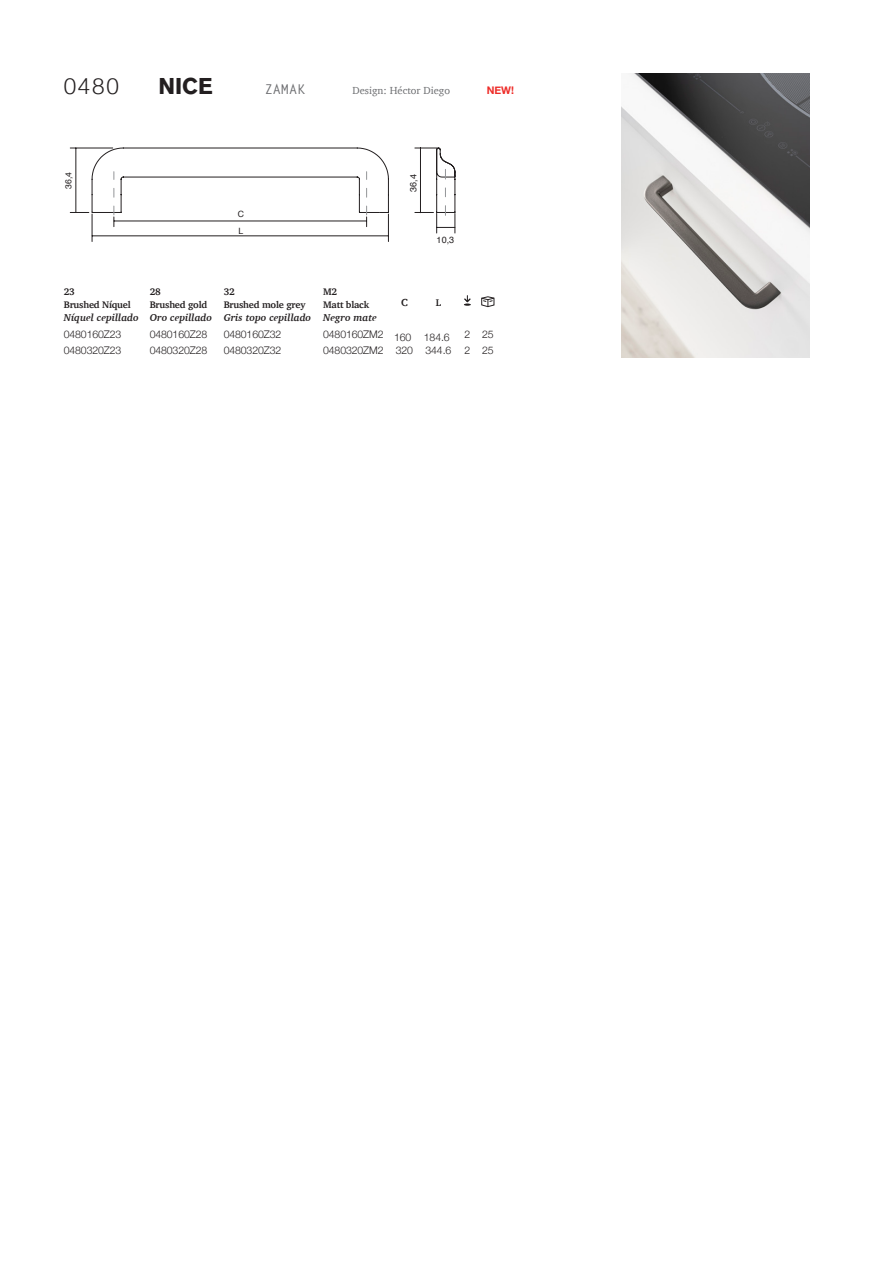
<style>
.page{position:relative;width:893px;height:1263px;background:#fff}
.page>*{position:absolute;margin:0;border:0;box-sizing:border-box;transform-origin:0 0}
.t1{font:300 22.5px "Helvetica Neue";color:#231f20}
.t2{font:900 22.5px "Akzidenz Grotesk";color:#231f20}
.t3{font:700 13.5px "Letter Gothic Std";color:#6c6d70}
.t4{font:300 10.5px "Helvetica Neue";letter-spacing:-.01em;color:#231f20}
.t5{font:10.5px "Charter";color:#6c6d70}
.t6{font:700 10.5px "Helvetica Neue";color:#ee2d29}
.t7{font:700 10.5px "Charter";color:#231f20}
.t8{font:italic 700 10.2px "Charter";color:#231f20}
.t9{font:700 9.75px "Charter";letter-spacing:-.02em;color:#231f20}
.t10{font:9px "Helvetica";color:#231f20}
.t11{font:8.7px "Helvetica";color:#231f20}
</style>
<div class="page">
<svg style="left:464px;top:295px;width:7px;height:11px"></svg>
<svg style="left:481px;top:296px;width:14px;height:11px"></svg>
<img style="left:622px;top:74px;width:187px;height:283px">
<svg style="left:70px;top:147px;width:319px;height:95px"></svg>
<svg style="left:415px;top:147px;width:41px;height:86px"></svg>
<p class="t1" style="left:64px;top:68px;width:57px">0480</p>
<p class="t2" style="left:158px;top:72px;width:56px">NICE</p>
<p class="t3" style="left:265px;top:81px;width:42px">ZAMAK</p>
<p class="t5" style="left:352px;top:81px;width:99px">Design: Héctor Diego</p>
<p class="t11" style="left:62px;top:189px;width:18px;rotate:-90deg">36,4</p>
<p class="t11" style="left:238px;top:208px;width:8px">C</p>
<p class="t11" style="left:239px;top:224px;width:6px">L</p>
<p class="t10" style="left:407px;top:192px;width:19px;rotate:-90deg">36,4</p>
<p class="t10" style="left:437px;top:232px;width:19px">10,3</p>
<p class="t6" style="left:487px;top:82px;width:29px">NEW!</p>
<p class="t9" style="left:64px;top:283px;width:13px">23</p>
<p class="t9" style="left:150px;top:283px;width:13px">28</p>
<p class="t9" style="left:224px;top:283px;width:13px">32</p>
<p class="t9" style="left:323px;top:283px;width:16px">M2</p>
<p class="t9" style="left:64px;top:297px;width:69px">Brushed Níquel</p>
<p class="t9" style="left:150px;top:297px;width:59px">Brushed gold</p>
<p class="t9" style="left:224px;top:297px;width:83px">Brushed mole grey</p>
<p class="t9" style="left:323px;top:297px;width:47px">Matt black</p>
<p class="t7" style="left:401px;top:293px;width:8px">C</p>
<p class="t9" style="left:436px;top:294px;width:7px">L</p>
<p class="t8" style="left:64px;top:309px;width:77px">Níquel cepillado</p>
<p class="t8" style="left:150px;top:309px;width:64px">Oro cepillado</p>
<p class="t8" style="left:224px;top:309px;width:89px">Gris topo cepillado</p>
<p class="t8" style="left:323px;top:309px;width:55px">Negro mate</p>
<p class="t4" style="left:64px;top:326px;width:59px">0480160Z23</p>
<p class="t4" style="left:150px;top:326px;width:59px">0480160Z28</p>
<p class="t4" style="left:224px;top:326px;width:59px">0480160Z32</p>
<p class="t4" style="left:323px;top:326px;width:62px">0480160ZM2</p>
<p class="t4" style="left:394px;top:328px;width:19px">160</p>
<p class="t4" style="left:424px;top:328px;width:27px">184.6</p>
<p class="t4" style="left:464px;top:326px;width:7px">2</p>
<p class="t4" style="left:482px;top:326px;width:13px">25</p>
<p class="t4" style="left:64px;top:342px;width:59px">0480320Z23</p>
<p class="t4" style="left:150px;top:342px;width:59px">0480320Z28</p>
<p class="t4" style="left:224px;top:342px;width:59px">0480320Z32</p>
<p class="t4" style="left:323px;top:342px;width:62px">0480320ZM2</p>
<p class="t4" style="left:396px;top:342px;width:19px">320</p>
<p class="t4" style="left:425px;top:342px;width:27px">344.6</p>
<p class="t4" style="left:464px;top:342px;width:7px">2</p>
<p class="t4" style="left:482px;top:342px;width:13px">25</p>
</div>
